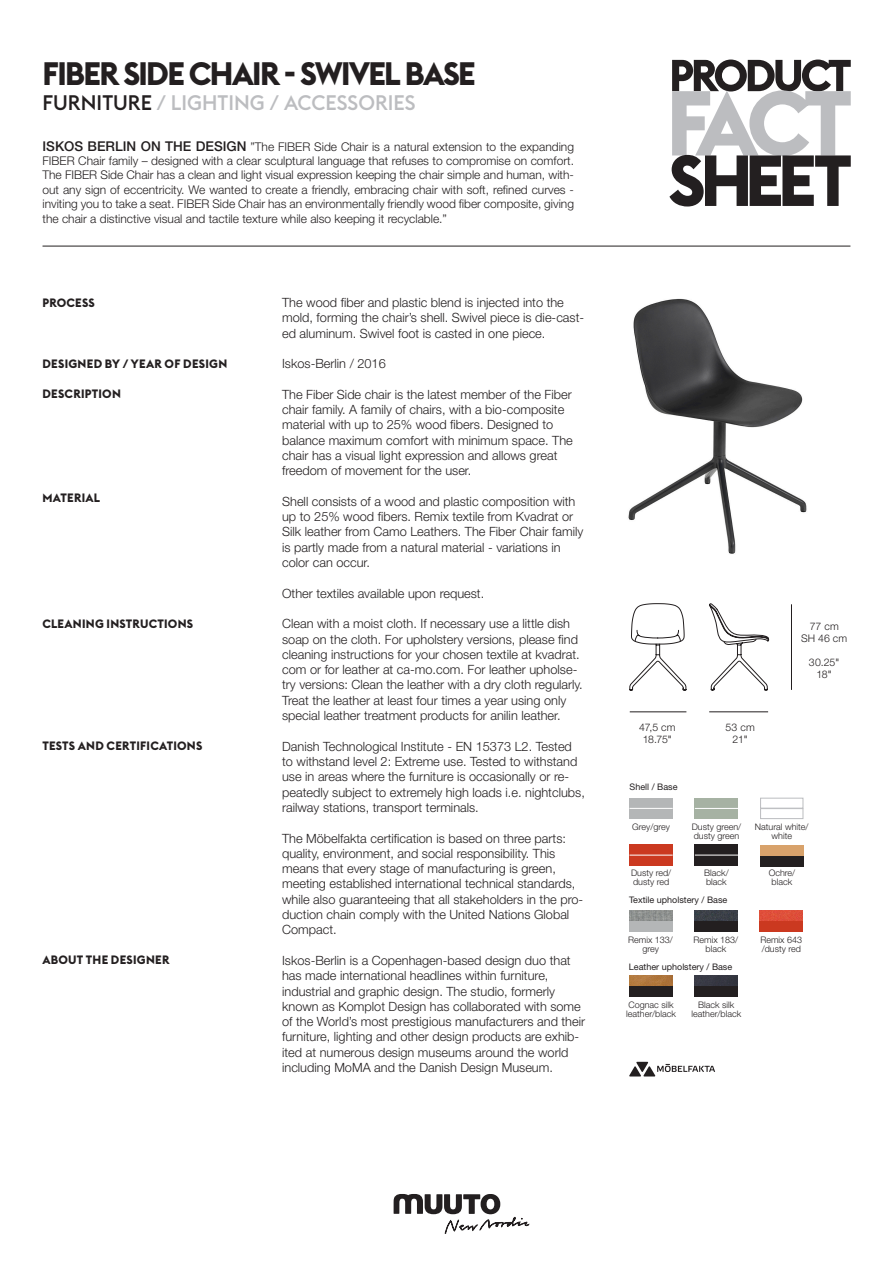
<style>
.page{position:relative;width:893px;height:1263px;background:#fff}
.page>*{position:absolute;margin:0;border:0;box-sizing:border-box;transform-origin:0 0}
.t1{font:700 32.1px "Euclid Flex";letter-spacing:-.05em;color:#231f20}
.t2{font:500 20.7px "Euclid Flex";color:#bcbdc0}
.t3{font:300 12.75px/15.3px "Helvetica Neue LT Std";color:#231f20}
.t4{font:300 12px/14.4px "Helvetica Neue LT Std";color:#231f20;text-align:justify}
.t5{font:700 12px "Euclid Flex";letter-spacing:.02em;color:#231f20}
.t6{font:300 10.5px/12px "Helvetica Neue LT Std";letter-spacing:.01em;color:#231f20;text-align:center}
.t7{font:300 9px/9px "Helvetica Neue LT Std";color:#231f20}
.t8{font:9px "Helvetica Neue LT Std";color:#231f20}
.s1{color:#231f20}
.s2{font-weight:500;font-size:13.5px}
.s3{font-weight:400}
</style>
<div class="page">
<svg style="left:393px;top:1194px;width:136px;height:40px"></svg>
<img style="left:628px;top:298px;width:179px;height:256px">
<hr style="left:43px;top:246px;width:807px;height:1px;background:#231f20">
<svg style="left:669px;top:60px;width:182px;height:146px"></svg>
<div style="left:695px;top:844px;width:43px;height:11px;background:#231f20"></div>
<div style="left:695px;top:855px;width:43px;height:11px;background:#231f20"></div>
<hr style="left:695px;top:855px;width:43px;height:1px;background:#fff">
<img style="left:629px;top:976px;width:44px;height:10px">
<div style="left:629px;top:986px;width:44px;height:11px;background:#231f20"></div>
<div style="left:629px;top:798px;width:44px;height:10px;background:#b4b6b7"></div>
<div style="left:629px;top:808px;width:44px;height:11px;background:#b4b6b7"></div>
<hr style="left:629px;top:808px;width:44px;height:1px;background:#fff">
<div style="left:695px;top:798px;width:43px;height:10px;background:#a6b2a3"></div>
<div style="left:695px;top:808px;width:43px;height:11px;background:#a6b2a3"></div>
<hr style="left:695px;top:808px;width:43px;height:1px;background:#fff">
<div style="left:760px;top:798px;width:43px;height:10px;background:#fff;border:1px solid #bcbdc0"></div>
<div style="left:760px;top:808px;width:43px;height:11px;background:#fff;border:1px solid #bcbdc0"></div>
<div style="left:629px;top:844px;width:44px;height:11px;background:#cb3920"></div>
<div style="left:629px;top:855px;width:44px;height:11px;background:#cb3920"></div>
<hr style="left:629px;top:855px;width:44px;height:1px;background:#fff">
<img style="left:629px;top:911px;width:43px;height:10px">
<div style="left:629px;top:921px;width:43px;height:11px;background:#b4b6b7"></div>
<img style="left:694px;top:911px;width:43px;height:10px">
<div style="left:694px;top:921px;width:43px;height:11px;background:#231f20"></div>
<img style="left:760px;top:911px;width:43px;height:10px">
<div style="left:760px;top:921px;width:43px;height:11px;background:#cb3920"></div>
<img style="left:695px;top:976px;width:43px;height:10px">
<div style="left:695px;top:986px;width:43px;height:11px;background:#231f20"></div>
<svg style="left:629px;top:603px;width:57px;height:88px"></svg>
<svg style="left:709px;top:603px;width:60px;height:88px"></svg>
<hr style="left:791px;top:604px;width:1px;height:86px;background:#231f20">
<hr style="left:630px;top:712px;width:56px;height:1px;background:#231f20">
<hr style="left:709px;top:711px;width:59px;height:1px;background:#231f20">
<svg style="left:629px;top:1062px;width:86px;height:14px"></svg>
<div style="left:760px;top:845px;width:44px;height:11px;background:#d8a26b"></div>
<div style="left:760px;top:856px;width:44px;height:11px;background:#231f20"></div>
<h1 class="t1" style="left:43px;top:56px;width:435px">FIBER SIDE CHAIR - SWIVEL BASE</h1>
<h2 class="t2" style="left:43px;top:91px;width:375px"><span class="s1">FURNITURE</span> / LIGHTING / ACCESSORIES</h2>
<p class="t4" style="left:43px;top:139px;width:533px"><span class="s2">ISKOS BERLIN ON THE DESIGN</span> ”The FIBER Side Chair is a natural extension to the expanding FIBER Chair family – designed with a clear sculptural language that refuses to compromise on comfort.<br>The FIBER Side Chair has a clean and light visual expression keeping the chair simple and human, with&shy;out any sign of eccentricity. We wanted to create a friendly, embracing chair with soft, refined curves - inviting you to take a seat. FIBER Side Chair has an environmentally friendly wood fiber composite, giving the chair a distinctive visual and tactile texture while also keeping it recyclable.”</p>
<p class="t5" style="left:43px;top:296px;width:54px">PROCESS</p>
<p class="t5" style="left:42px;top:357px;width:186px">DESIGNED BY / YEAR OF DESIGN</p>
<p class="t5" style="left:43px;top:387px;width:80px">DESCRIPTION</p>
<p class="t5" style="left:42px;top:491px;width:59px">MATERIAL</p>
<p class="t5" style="left:42px;top:617px;width:152px">CLEANING INSTRUCTIONS</p>
<p class="t5" style="left:42px;top:739px;width:161px">TESTS AND CERTIFICATIONS</p>
<p class="t5" style="left:43px;top:953px;width:129px">ABOUT THE DESIGNER</p>
<p class="t3" style="left:282px;top:294px;width:304px">The wood fiber and plastic blend is injected into the mold, forming the chair’s shell. Swivel piece is die-cast&shy;ed aluminum. Swivel foot is casted in one piece.</p>
<p class="t3" style="left:282px;top:356px;width:105px">Iskos-Berlin / 2016</p>
<p class="t3" style="left:282px;top:386px;width:292px">The Fiber Side chair is the latest member of the Fiber chair family. A family of chairs, with a bio-composite material with up to 25% wood fibers. Designed to balance maximum comfort with minimum space. The chair has a visual light expression and allows great freedom of movement for the user.</p>
<p class="t3" style="left:282px;top:493px;width:303px">Shell consists of a wood and plastic composition with up to 25% wood fibers. Remix textile from Kvadrat or Silk leather from Camo Leathers. The Fiber Chair family is partly made from a natural material - variations in color can occur.</p>
<p class="t3" style="left:282px;top:585px;width:204px">Other textiles available upon request.</p>
<p class="t3" style="left:282px;top:616px;width:302px">Clean with a moist cloth. If necessary use a little dish soap on the cloth. For upholstery versions, please find cleaning instructions for your chosen textile at kvadrat. com or for leather at ca-mo.com. For leather upholse&shy;try versions: Clean the leather with a dry cloth regularly.<br>Treat the leather at least four times a year using only special leather treatment products for anilin leather.</p>
<p class="t3" style="left:282px;top:738px;width:304px">Danish Technological Institute - EN 15373 L2. Tested to withstand level 2: Extreme use. Tested to withstand use in areas where the furniture is occasionally or re&shy;peatedly subject to extremely high loads i.e. nightclubs, railway stations, transport terminals.</p>
<p class="t3" style="left:282px;top:830px;width:303px">The Möbelfakta certification is based on three parts: quality, environment, and social responsibility. This means that every stage of manufacturing is green, meeting established international technical standards, while also guaranteeing that all stakeholders in the pro&shy;duction chain comply with the United Nations Global Compact.</p>
<p class="t3" style="left:282px;top:952px;width:304px">Iskos-Berlin is a Copenhagen-based design duo that has made international headlines within furniture, industrial and graphic design. The studio, formerly known as Komplot Design has collaborated with some of the World’s most prestigious manufacturers and their furniture, lighting and other design products are exhib&shy;ited at numerous design museums around the world including MoMA and the Danish Design Museum.</p>
<p class="t6" style="left:639px;top:721px;width:38px">47,5 cm<br>18.75<span class="s3">"</span></p>
<p class="t6" style="left:726px;top:721px;width:31px">53 cm<br>21<span class="s3">"</span></p>
<p class="t8" style="left:629px;top:782px;width:49px">Shell / Base</p>
<p class="t6" style="left:801px;top:620px;width:48px">77 cm<br>SH 46 cm</p>
<p class="t6" style="left:809px;top:656px;width:32px">30.25<span class="s3">"<br></span>18<span class="s3">"</span></p>
<p class="t7" style="left:632px;top:822px;width:39px">Grey/grey</p>
<p class="t7" style="left:692px;top:822px;width:51px">Dusty green/ dusty green</p>
<p class="t7" style="left:755px;top:822px;width:55px;text-align:center">Natural white/ white</p>
<p class="t7" style="left:631px;top:868px;width:42px">Dusty red/ dusty red</p>
<p class="t7" style="left:704px;top:868px;width:26px">Black/ black</p>
<p class="t7" style="left:769px;top:868px;width:28px;text-align:center">Ochre/ black</p>
<p class="t8" style="left:629px;top:895px;width:100px">Textile upholstery / Base</p>
<p class="t7" style="left:628px;top:935px;width:46px;text-align:center">Remix 133/ grey</p>
<p class="t7" style="left:694px;top:935px;width:46px;text-align:center">Remix 183/ black</p>
<p class="t7" style="left:760px;top:935px;width:43px">Remix 643 /dusty red</p>
<p class="t8" style="left:629px;top:961px;width:105px">Leather upholstery / Base</p>
<p class="t7" style="left:626px;top:1000px;width:51px">Cognac silk leather/black</p>
<p class="t7" style="left:691px;top:1000px;width:51px;text-align:center">Black silk leather/black</p>
</div>
